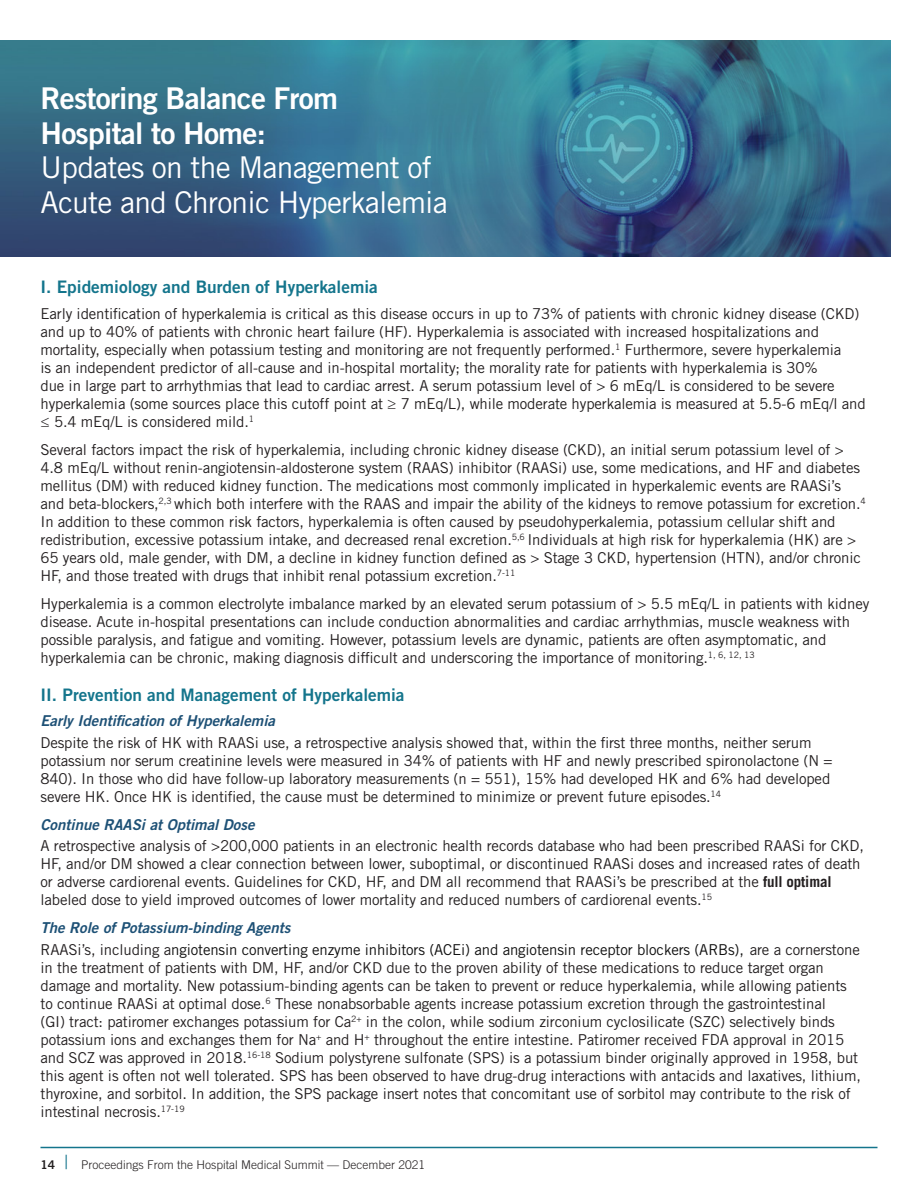
<style>
.page{position:relative;width:918px;height:1188px;background:#fff}
.page>*{position:absolute;margin:0;border:0;box-sizing:border-box;transform-origin:0 0}
.Paragraph_Style_1{font:30px/34.5px "Trade Gothic LT Std";letter-spacing:-.025em;color:#fff}
.Subhead{font:17.25px "Trade Gothic LT Std Bd 2";color:#14758c}
.Paragraph_Style_1-2{font:15px/18px "Trade Gothic LT Std";letter-spacing:-.01em;color:#231f20}
.Paragraph_Style_1-3{font:15px "Trade Gothic LT Std Bd 2 Obl";color:#1e5176}
.t1{font:300 12px "Trade Gothic LT Std";color:#231f20}
.s1{font-family:"Trade Gothic LT Std Bd 2"}
.s2{font-weight:700}
.s3{color:#111}
.s4{font-family:"Trade Gothic LT Std Bd 2";font-weight:400}
.s5{font-size:19.5px;color:#14758c}
</style>
<div class="page">
<hr style="left:40px;top:1147px;width:838px;height:1px;background:#14758c">
<img style="left:0;top:40px;width:891px;height:216px">
<p class="Paragraph_Style_1" style="left:40px;top:81px;width:409px"><span class="s1">Restoring Balance From<br>Hospital to Home:<br></span>Updates on the Management of<br>Acute and Chronic Hyperkalemia</p>
<p class="Subhead" style="left:40px;top:276px;width:339px">I. Epidemiology and Burden of Hyperkalemia</p>
<p class="Paragraph_Style_1-2" style="left:40px;top:305px;width:827px">Early identification of hyperkalemia is critical as this disease occurs in up to 73% of patients with chronic kidney disease (CKD) and up to 40% of patients with chronic heart failure (HF). Hyperkalemia is associated with increased hospitalizations and mortality, especially when potassium testing and monitoring are not frequently performed.<sup>1</sup> Furthermore, severe hyperkalemia<br>is an independent predictor of all-cause and in-hospital mortality; the morality rate for patients with hyperkalemia is 30%<br>due in large part to arrhythmias that lead to cardiac arrest. A serum potassium level of &gt; 6 mEq/L is considered to be severe hyperkalemia (some sources place this cutoff point at ≥ 7 mEq/L), while moderate hyperkalemia is measured at 5.5-6 mEq/l and ≤ 5.4 mEq/L is considered mild.<sup>1</sup></p>
<p class="Paragraph_Style_1-2" style="left:40px;top:441px;width:827px">Several factors impact the risk of hyperkalemia, including chronic kidney disease (CKD), an initial serum potassium level of &gt; 4.8 mEq/L without renin-angiotensin-aldosterone system (RAAS) inhibitor (RAASi) use, some medications, and HF and diabetes mellitus (DM) with reduced kidney function. The medications most commonly implicated in hyperkalemic events are RAASi’s and beta-blockers,<sup>2,3</sup> which both interfere with the RAAS and impair the ability of the kidneys to remove potassium for excretion.<sup>4<br></sup>In addition to these common risk factors, hyperkalemia is often caused by pseudohyperkalemia, potassium cellular shift and redistribution, excessive potassium intake, and decreased renal excretion.<sup>5,6</sup> Individuals at high risk for hyperkalemia (HK) are &gt; 65 years old, male gender, with DM, a decline in kidney function defined as &gt; Stage 3 CKD, hypertension (HTN), and/or chronic HF, and those treated with drugs that inhibit renal potassium excretion.<sup>7-11</sup></p>
<p class="Paragraph_Style_1-2" style="left:40px;top:595px;width:830px">Hyperkalemia is a common electrolyte imbalance marked by an elevated serum potassium of &gt; 5.5 mEq/L in patients with kidney disease. Acute in-hospital presentations can include conduction abnormalities and cardiac arrhythmias, muscle weakness with possible paralysis, and fatigue and vomiting. However, potassium levels are dynamic, patients are often asymptomatic, and hyperkalemia can be chronic, making diagnosis difficult and underscoring the importance of monitoring.<sup>1,</sup> <sup>6,</sup> <sup>12,</sup> <sup>13</sup></p>
<p class="Subhead" style="left:40px;top:684px;width:366px">II. Prevention and Management of Hyperkalemia</p>
<p class="Paragraph_Style_1-3" style="left:40px;top:712px;width:236px">Early Identification of Hyperkalemia</p>
<p class="Paragraph_Style_1-2" style="left:40px;top:733px;width:794px">Despite the risk of HK with RAASi use, a retrospective analysis showed that, within the first three months, neither serum potassium nor serum creatinine levels were measured in 34% of patients with HF and newly prescribed spironolactone (N = 840). In those who did have follow-up laboratory measurements (n = 551), 15% had developed HK and 6% had developed severe HK. Once HK is identified, the cause must be determined to minimize or prevent future episodes.<sup>14</sup></p>
<p class="Paragraph_Style_1-3" style="left:40px;top:815px;width:216px">Continue RAASi at Optimal Dose</p>
<p class="Paragraph_Style_1-2" style="left:40px;top:837px;width:825px">A retrospective analysis of &gt;200,000 patients in an electronic health records database who had been prescribed RAASi for CKD, HF, and/or DM showed a clear connection between lower, suboptimal, or discontinued RAASi doses and increased rates of death or adverse cardiorenal events. Guidelines for CKD, HF, and DM all recommend that RAASi’s be prescribed at the <span class="s2">full optimal </span>labeled dose to yield improved outcomes of lower mortality and reduced numbers of cardiorenal events.<sup>15</sup></p>
<p class="Paragraph_Style_1-3" style="left:40px;top:919px;width:251px">The Role of Potassium-binding Agents</p>
<p class="Paragraph_Style_1-2" style="left:40px;top:940px;width:822px">RAASi’s, including a<span class="s3">ngiotensin converting enzyme inhibitors (ACEi) and angiotensin receptor blockers (ARBs),</span> are a cornerstone in the treatment of patients with DM, HF, and/or CKD due to the proven ability of these medications to reduce target organ damage and mortality. New potassium-binding agents can be taken to prevent or reduce hyperkalemia, while allowing patients to continue RAASi at optimal dose.<sup>6</sup> These nonabsorbable agents increase potassium excretion through the gastrointestinal<br>(GI) tract: patiromer exchanges potassium for Ca<sup>2+</sup> in the colon, while sodium zirconium cyclosilicate (SZC) selectively binds potassium ions and exchanges them for Na<sup>+</sup> and H<sup>+</sup> throughout the entire intestine. Patiromer received FDA approval in 2015 and SCZ was approved in 2018.<sup>16-18</sup> Sodium polystyrene sulfonate (SPS) is a potassium binder originally approved in 1958, but this agent is often not well tolerated. SPS has been observed to have drug-drug interactions with antacids and laxatives, lithium, thyroxine, and sorbitol. In addition, the SPS package insert notes that concomitant use of sorbitol may contribute to the risk of intestinal necrosis.<sup>17-19</sup></p>
<p class="t1" style="left:40px;top:1157px;width:386px"><span class="s4">14</span> <span class="s5">|</span> Proceedings From the Hospital Medical Summit — December 2021</p>
</div>
